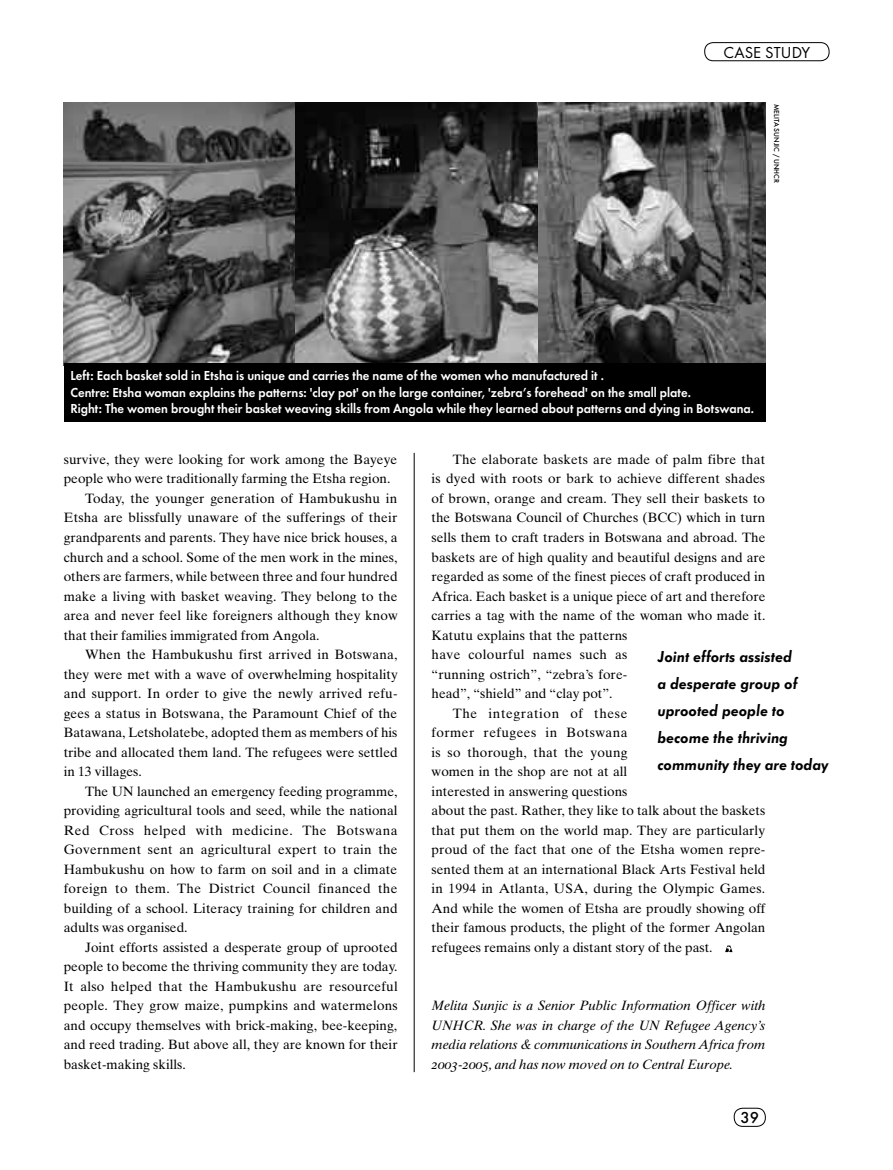
<style>
.page{position:relative;width:893px;height:1170px;background:#fff}
.page>*{position:absolute;margin:0;border:0;box-sizing:border-box;transform-origin:0 0}
.t1{font:italic 600 16.5px/27px "Futura T";color:#000}
.t2{font:16.5px "Futura T";color:#000}
.t3{font:500 16.5px "Futura T";color:#000}
.t4{font:13.5px "Times Ten";color:#000}
.t5{font:600 13.5px/16.5px "Futura T";color:#fff;scale:.95 1}
.t6{font:13.5px/19.5px "Times Ten Italic Os F";letter-spacing:-.01em;color:#000;text-align:justify}
.t7{font:13.5px "Times Ten";letter-spacing:.02em;color:#000}
.t8{font:13.5px "Times Ten";letter-spacing:.025em;color:#000}
.t9{font:13.5px "Times Ten";letter-spacing:.035em;color:#000}
.t10{font:13.5px "Times Ten";letter-spacing:.045em;color:#000}
.t11{font:500 7.5px "Futura T";color:#000}
</style>
<div class="page">
<img style="left:64px;top:102px;width:459px;height:262px">
<svg style="left:704px;top:42px;width:126px;height:19px"></svg>
<svg style="left:733px;top:1107px;width:33px;height:19px"></svg>
<img style="left:523px;top:102px;width:242px;height:262px">
<hr style="left:414px;top:453px;width:1px;height:618px;background:#000">
<div style="left:64px;top:364px;width:701px;height:58px;background:#000"></div>
<svg style="left:725px;top:945px;width:7px;height:7px"></svg>
<p class="t2" style="left:724px;top:42px;width:88px">CASE STUDY</p>
<p class="t11" style="left:781px;top:104px;width:81px;rotate:90deg">MELITA SUNJIC / UNHCR</p>
<p class="t5" style="left:70px;top:367px;width:721px">Left: Each basket sold in Etsha is unique and carries the name of the women who manufactured it .<br>Centre: Etsha woman explains the patterns: 'clay pot' on the large container, 'zebra’s forehead' on the small plate.<br>Right: The women brought their basket weaving skills from Angola while they learned about patterns and dying in Botswana.</p>
<p class="t4" style="left:64px;top:451px;width:335px">survive, they were looking for work among the Bayeye</p>
<p class="t4" style="left:64px;top:471px;width:328px">people who were traditionally farming the Etsha region.</p>
<p class="t4" style="left:85px;top:490px;width:314px">Today, the younger generation of Hambukushu in</p>
<p class="t4" style="left:64px;top:510px;width:335px">Etsha are blissfully unaware of the sufferings of their</p>
<p class="t4" style="left:64px;top:529px;width:335px">grandparents and parents. They have nice brick houses, a</p>
<p class="t4" style="left:64px;top:549px;width:335px">church and a school. Some of the men work in the mines,</p>
<p class="t4" style="left:64px;top:568px;width:335px">others are farmers, while between three and four hundred</p>
<p class="t4" style="left:64px;top:588px;width:335px">make a living with basket weaving. They belong to the</p>
<p class="t4" style="left:64px;top:607px;width:335px">area and never feel like foreigners although they know</p>
<p class="t4" style="left:64px;top:627px;width:257px">that their families immigrated from Angola.</p>
<p class="t4" style="left:85px;top:646px;width:314px">When the Hambukushu first arrived in Botswana,</p>
<p class="t4" style="left:64px;top:666px;width:336px">they were met with a wave of overwhelming hospitality</p>
<p class="t4" style="left:64px;top:685px;width:335px">and support. In order to give the newly arrived refu-</p>
<p class="t4" style="left:64px;top:705px;width:335px">gees a status in Botswana, the Paramount Chief of the</p>
<p class="t4" style="left:64px;top:724px;width:335px">Batawana, Letsholatebe, adopted them as members of his</p>
<p class="t4" style="left:64px;top:744px;width:335px">tribe and allocated them land. The refugees were settled</p>
<p class="t4" style="left:64px;top:763px;width:80px">in 13 villages.</p>
<p class="t4" style="left:85px;top:783px;width:314px">The UN launched an emergency feeding programme,</p>
<p class="t4" style="left:64px;top:802px;width:335px">providing agricultural tools and seed, while the national</p>
<p class="t9" style="left:64px;top:822px;width:335px">Red Cross helped with medicine. The Botswana</p>
<p class="t7" style="left:64px;top:841px;width:335px">Government sent an agricultural expert to train the</p>
<p class="t4" style="left:64px;top:861px;width:335px">Hambukushu on how to farm on soil and in a climate</p>
<p class="t8" style="left:64px;top:880px;width:335px">foreign to them. The District Council financed the</p>
<p class="t4" style="left:64px;top:900px;width:335px">building of a school. Literacy training for children and</p>
<p class="t4" style="left:64px;top:919px;width:125px">adults was organised.</p>
<p class="t4" style="left:85px;top:939px;width:314px">Joint efforts assisted a desperate group of uprooted</p>
<p class="t4" style="left:64px;top:958px;width:335px">people to become the thriving community they are today.</p>
<p class="t7" style="left:64px;top:978px;width:335px">It also helped that the Hambukushu are resourceful</p>
<p class="t4" style="left:64px;top:997px;width:335px">people. They grow maize, pumpkins and watermelons</p>
<p class="t4" style="left:64px;top:1017px;width:335px">and occupy themselves with brick-making, bee-keeping,</p>
<p class="t4" style="left:64px;top:1036px;width:335px">and reed trading. But above all, they are known for their</p>
<p class="t4" style="left:64px;top:1056px;width:124px">basket-making skills.</p>
<p class="t4" style="left:453px;top:451px;width:314px">The elaborate baskets are made of palm fibre that</p>
<p class="t4" style="left:432px;top:471px;width:335px">is dyed with roots or bark to achieve different shades</p>
<p class="t4" style="left:432px;top:490px;width:335px">of brown, orange and cream. They sell their baskets to</p>
<p class="t4" style="left:432px;top:510px;width:335px">the Botswana Council of Churches (BCC) which in turn</p>
<p class="t4" style="left:432px;top:529px;width:335px">sells them to craft traders in Botswana and abroad. The</p>
<p class="t4" style="left:432px;top:549px;width:335px">baskets are of high quality and beautiful designs and are</p>
<p class="t4" style="left:432px;top:568px;width:335px">regarded as some of the finest pieces of craft produced in</p>
<p class="t4" style="left:432px;top:588px;width:335px">Africa. Each basket is a unique piece of art and therefore</p>
<p class="t4" style="left:432px;top:607px;width:335px">carries a tag with the name of the woman who made it.</p>
<p class="t4" style="left:432px;top:627px;width:197px">Katutu explains that the patterns</p>
<p class="t8" style="left:432px;top:646px;width:197px">have colourful names such as</p>
<p class="t4" style="left:432px;top:666px;width:197px">“running ostrich”, “zebra’s fore-</p>
<p class="t4" style="left:432px;top:685px;width:182px">head”, “shield” and “clay pot”.</p>
<p class="t10" style="left:453px;top:705px;width:176px">The integration of these</p>
<p class="t9" style="left:432px;top:724px;width:197px">former refugees in Botswana</p>
<p class="t7" style="left:432px;top:744px;width:197px">is so thorough, that the young</p>
<p class="t4" style="left:432px;top:763px;width:197px">women in the shop are not at all</p>
<p class="t4" style="left:432px;top:783px;width:197px">interested in answering questions</p>
<p class="t4" style="left:432px;top:802px;width:335px">about the past. Rather, they like to talk about the baskets</p>
<p class="t4" style="left:432px;top:822px;width:335px">that put them on the world map. They are particularly</p>
<p class="t4" style="left:432px;top:841px;width:335px">proud of the fact that one of the Etsha women repre-</p>
<p class="t4" style="left:432px;top:861px;width:335px">sented them at an international Black Arts Festival held</p>
<p class="t4" style="left:432px;top:880px;width:335px">in 1994 in Atlanta, USA, during the Olympic Games.</p>
<p class="t4" style="left:432px;top:900px;width:335px">And while the women of Etsha are proudly showing off</p>
<p class="t4" style="left:432px;top:919px;width:335px">their famous products, the plight of the former Angolan</p>
<p class="t4" style="left:432px;top:939px;width:283px">refugees remains only a distant story of the past.</p>
<p class="t1" style="left:657px;top:642px;width:173px">Joint efforts assisted<br>a desperate group of uprooted people to become the thriving community they are today</p>
<p class="t6" style="left:432px;top:995px;width:336px">Melita Sunjic is a Senior Public Information Officer with UNHCR. She was in charge of the UN Refugee Agency’s media relations &amp; communications in Southern Africa from 2003-2005, and has now moved on to Central Europe.</p>
<p class="t3" style="left:740px;top:1107px;width:20px">39</p>
</div>
